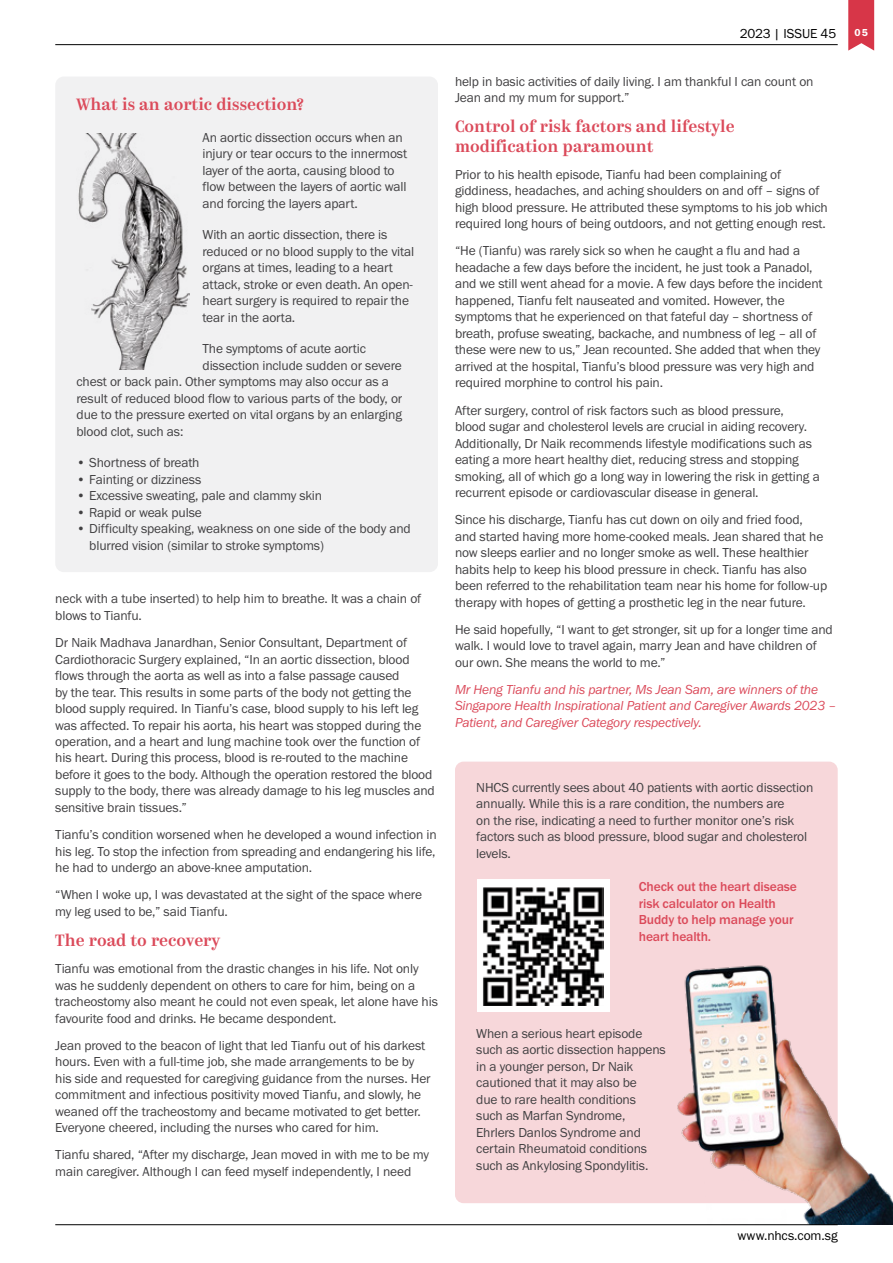
<style>
.page{position:relative;width:893px;height:1263px;background:#fff}
.page>*{position:absolute;margin:0;border:0;box-sizing:border-box;transform-origin:0 0}
.t1{font:500 16.5px/19.5px "Kazimir";color:#db4a5a}
.t2{font:13.5px/16.5px "Franklin Gothic URW Boo";letter-spacing:-.01em;color:#414042}
.t3{font:13.5px/16.5px "Franklin Gothic URW Boo Ita";letter-spacing:-.01em;color:#db4a5a}
.t4{font:500 13.5px/16.5px "Franklin Gothic URW";letter-spacing:-.01em;color:#db4a5a}
.t5{font:13.5px "Franklin Gothic URW Boo";letter-spacing:-.01em;color:#000}
.t6{font:10.5px "Franklin Gothic URW Dem";color:#fff}
</style>
<div class="page">
<div style="left:455px;top:762px;width:383px;height:441px;background:#f7d7da;border-radius:9px"></div>
<div style="left:477px;top:879px;width:132px;height:133px;background:#fff"></div>
<div style="left:55px;top:77px;width:383px;height:495px;background:#f1f1f2;border-radius:9px"></div>
<img style="left:78px;top:133px;width:112px;height:236px">
<img style="left:483px;top:887px;width:121px;height:119px">
<img style="left:677px;top:933px;width:216px;height:291px">
<hr style="left:55px;top:44px;width:783px;height:1px;background:#000">
<hr style="left:55px;top:1224px;width:783px;height:1px;background:#000">
<svg style="left:848px;top:0;width:26px;height:51px"></svg>
<p class="t1" style="left:77px;top:95px;width:228px">What is an aortic dissection?</p>
<p class="t2" style="left:203px;top:129px;width:206px">An aortic dissection occurs when an injury or tear occurs to the innermost layer of the aorta, causing blood to flow between the layers of aortic wall and forcing the layers apart.</p>
<p class="t2" style="left:203px;top:226px;width:213px">With an aortic dissection, there is reduced or no blood supply to the vital organs at times, leading to a heart attack, stroke or even death. An open&shy;heart surgery is required to repair the tear in the aorta.</p>
<p class="t2" style="left:203px;top:340px;width:165px">The symptoms of acute aortic</p>
<p class="t2" style="left:203px;top:357px;width:201px">dissection include sudden or severe</p>
<p class="t2" style="left:77px;top:373px;width:314px">chest or back pain. Other symptoms may also occur as a</p>
<p class="t2" style="left:77px;top:390px;width:327px">result of reduced blood flow to various parts of the body, or</p>
<p class="t2" style="left:77px;top:406px;width:327px">due to the pressure exerted on vital organs by an enlarging</p>
<p class="t2" style="left:77px;top:423px;width:109px">blood clot, such as:</p>
<p class="t2" style="left:77px;top:454px;width:125px">• Shortness of breath</p>
<p class="t2" style="left:77px;top:471px;width:127px">• Fainting or dizziness</p>
<p class="t2" style="left:77px;top:487px;width:247px">• Excessive sweating, pale and clammy skin</p>
<p class="t2" style="left:77px;top:504px;width:127px">• Rapid or weak pulse</p>
<p class="t2" style="left:89px;top:520px;width:323px;text-indent:-13px">• Difficulty speaking, weakness on one side of the body and blurred vision (similar to stroke symptoms)</p>
<p class="t2" style="left:55px;top:590px;width:367px">neck with a tube inserted) to help him to breathe. It was a chain of blows to Tianfu.</p>
<p class="t2" style="left:55px;top:634px;width:381px">Dr Naik Madhava Janardhan, Senior Consultant, Department of Cardiothoracic Surgery explained, “In an aortic dissection, blood flows through the aorta as well as into a false passage caused<br>by the tear. This results in some parts of the body not getting the blood supply required. In Tianfu’s case, blood supply to his left leg was affected. To repair his aorta, his heart was stopped during the operation, and a heart and lung machine took over the function of his heart. During this process, blood is re-routed to the machine before it goes to the body. Although the operation restored the blood supply to the body, there was already damage to his leg muscles and sensitive brain tissues.”</p>
<p class="t2" style="left:55px;top:826px;width:383px;text-align:justify">Tianfu’s condition worsened when he developed a wound infection in his leg. To stop the infection from spreading and endangering his life, he had to undergo an above-knee amputation.</p>
<p class="t2" style="left:55px;top:886px;width:368px">“When I woke up, I was devastated at the sight of the space where my leg used to be,” said Tianfu.</p>
<p class="t1" style="left:55px;top:931px;width:166px">The road to recovery</p>
<p class="t2" style="left:55px;top:960px;width:384px">Tianfu was emotional from the drastic changes in his life. Not only was he suddenly dependent on others to care for him, being on a tracheostomy also meant he could not even speak, let alone have his favourite food and drinks. He became despondent.</p>
<p class="t2" style="left:55px;top:1037px;width:377px">Jean proved to the beacon of light that led Tianfu out of his darkest hours. Even with a full-time job, she made arrangements to be by his side and requested for caregiving guidance from the nurses. Her commitment and infectious positivity moved Tianfu, and slowly, he weaned off the tracheostomy and became motivated to get better.<br>Everyone cheered, including the nurses who cared for him.</p>
<p class="t2" style="left:55px;top:1146px;width:375px">Tianfu shared, “After my discharge, Jean moved in with me to be my main caregiver. Although I can feed myself independently, I need</p>
<p class="t5" style="left:740px;top:25px;width:98px">2023 | ISSUE 45</p>
<p class="t2" style="left:455px;top:73px;width:360px">help in basic activities of daily living. I am thankful I can count on<br>Jean and my mum for support.”</p>
<p class="t1" style="left:455px;top:117px;width:281px">Control of risk factors and lifestyle modification paramount</p>
<p class="t2" style="left:455px;top:166px;width:374px">Prior to his health episode, Tianfu had been complaining of giddiness, headaches, and aching shoulders on and off – signs of high blood pressure. He attributed these symptoms to his job which required long hours of being outdoors, and not getting enough rest.</p>
<p class="t2" style="left:455px;top:242px;width:369px">“He (Tianfu) was rarely sick so when he caught a flu and had a headache a few days before the incident, he just took a Panadol, and we still went ahead for a movie. A few days before the incident happened, Tianfu felt nauseated and vomited. However, the symptoms that he experienced on that fateful day – shortness of breath, profuse sweating, backache, and numbness of leg – all of these were new to us,” Jean recounted. She added that when they arrived at the hospital, Tianfu’s blood pressure was very high and required morphine to control his pain.</p>
<p class="t2" style="left:455px;top:402px;width:366px">After surgery, control of risk factors such as blood pressure,<br>blood sugar and cholesterol levels are crucial in aiding recovery.<br>Additionally, Dr Naik recommends lifestyle modifications such as eating a more heart healthy diet, reducing stress and stopping smoking, all of which go a long way in lowering the risk in getting a recurrent episode or cardiovascular disease in general.</p>
<p class="t2" style="left:455px;top:511px;width:374px">Since his discharge, Tianfu has cut down on oily and fried food, and started having more home-cooked meals. Jean shared that he now sleeps earlier and no longer smoke as well. These healthier habits help to keep his blood pressure in check. Tianfu has also been referred to the rehabilitation team near his home for follow-up therapy with hopes of getting a prosthetic leg in the near future.</p>
<p class="t2" style="left:455px;top:621px;width:379px">He said hopefully, “I want to get stronger, sit up for a longer time and walk. I would love to travel again, marry Jean and have children of our own. She means the world to me.”</p>
<p class="t3" style="left:455px;top:681px;width:383px">Mr Heng Tianfu and his partner, Ms Jean Sam, are winners of the<br>Singapore Health Inspirational Patient and Caregiver Awards 2023 –<br>Patient, and Caregiver Category respectively.</p>
<p class="t2" style="left:476px;top:779px;width:339px">NHCS currently sees about 40 patients with aortic dissection annually. While this is a rare condition, the numbers are<br>on the rise, indicating a need to further monitor one’s risk factors such as blood pressure, blood sugar and cholesterol levels.</p>
<p class="t4" style="left:639px;top:878px;width:160px">Check out the heart disease risk calculator on Health<br>Buddy to help manage your heart health.</p>
<p class="t2" style="left:476px;top:1025px;width:191px">When a serious heart episode such as aortic dissection happens in a younger person, Dr Naik cautioned that it may also be<br>due to rare health conditions such as Marfan Syndrome,<br>Ehrlers Danlos Syndrome and certain Rheumatoid conditions such as Ankylosing Spondylitis.</p>
<p class="t6" style="left:855px;top:26px;width:15px">05</p>
<p class="t5" style="left:737px;top:1227px;width:102px">www.nhcs.com.sg</p>
</div>
